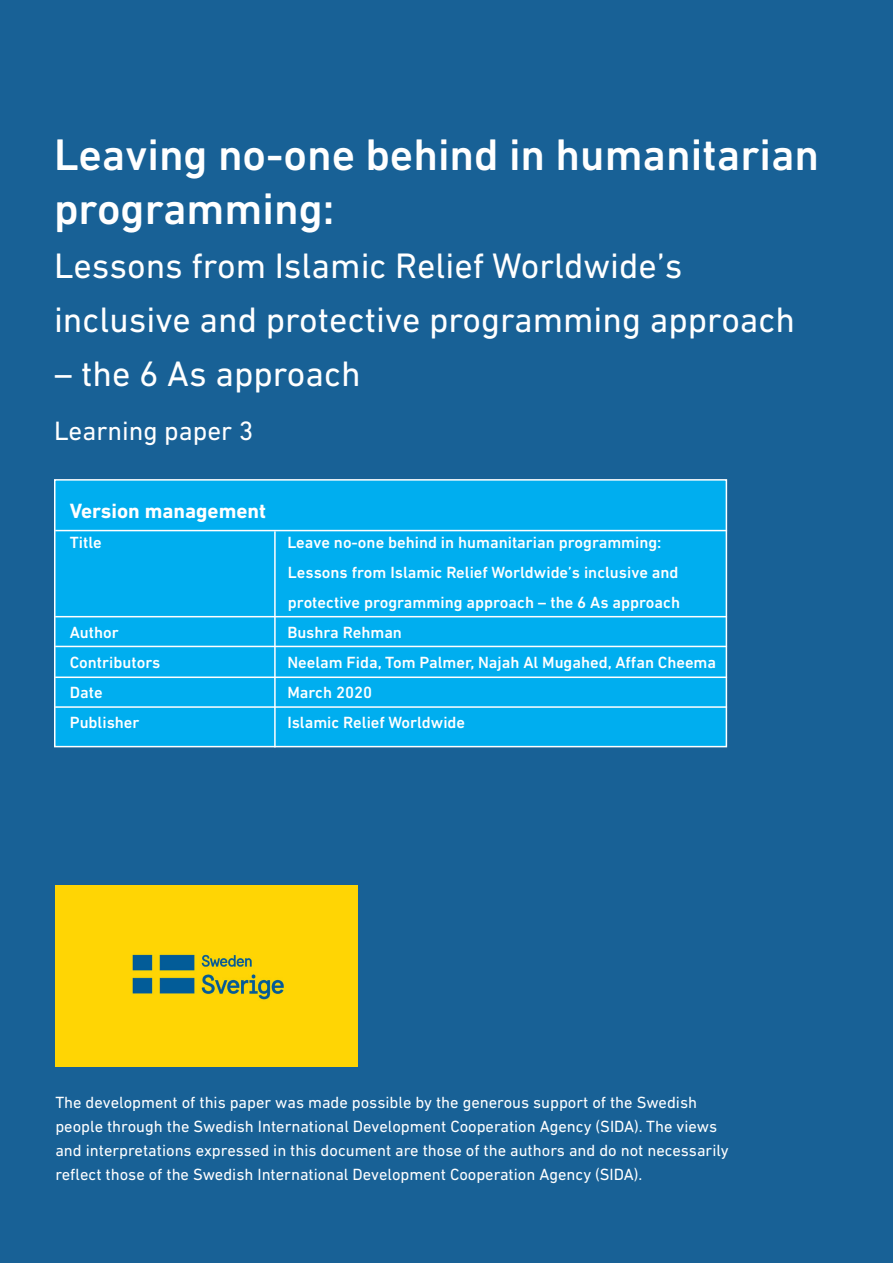
<style>
.page{position:relative;width:893px;height:1263px;background:#186196}
.page>*{position:absolute;margin:0;border:0;box-sizing:border-box;transform-origin:0 0}
.t1{font:500 45px/54px "DIN Next LT Pro";color:#fff}
.t2{font:36px/54px "DIN Next LT Pro";color:#fff}
.t3{font:27px "DIN Next LT Pro";color:#fff}
.t4{font:700 21px "DIN Next LT Pro";color:#fff}
.t5{font:16.5px/24px "DIN Next LT Pro";color:#fff}
.t6{font:500 16.5px/30px "DIN Next LT Pro";color:#fff}
</style>
<div class="page">
<div style="left:54px;top:479px;width:673px;height:268px;background:#00aeef;border:2px solid #fff"></div>
<hr style="left:55px;top:530px;width:672px;height:1px;background:#fff">
<hr style="left:55px;top:616px;width:672px;height:1px;background:#fff">
<hr style="left:55px;top:646px;width:672px;height:1px;background:#fff">
<hr style="left:55px;top:676px;width:672px;height:2px;background:#fff">
<hr style="left:55px;top:706px;width:672px;height:2px;background:#fff">
<hr style="left:274px;top:531px;width:2px;height:216px;background:#fff">
<div style="left:55px;top:885px;width:302px;height:182px;background:#ffd504"></div>
<p class="t1" style="left:54px;top:127px;width:767px">Leaving no-one behind in humanitarian programming:</p>
<p class="t2" style="left:54px;top:238px;width:743px">Lessons from Islamic Relief Worldwide’s inclusive and protective programming approach</p>
<p class="t2" style="left:54px;top:346px;width:308px">– the 6 As approach</p>
<p class="t3" style="left:54px;top:415px;width:201px">Learning paper 3</p>
<p class="t4" style="left:70px;top:499px;width:198px">Version management</p>
<p class="t6" style="left:70px;top:527px;width:34px">Title</p>
<p class="t6" style="left:287px;top:527px;width:394px">Leave no-one behind in humanitarian programming:<br>Lessons from Islamic Relief Worldwide’s inclusive and protective programming approach – the 6 As approach</p>
<p class="t6" style="left:70px;top:617px;width:51px">Author</p>
<p class="t6" style="left:287px;top:617px;width:116px">Bushra Rehman</p>
<p class="t6" style="left:70px;top:647px;width:92px">Contributors</p>
<p class="t6" style="left:287px;top:647px;width:430px">Neelam Fida, Tom Palmer, Najah Al Mugahed, Affan Cheema</p>
<p class="t6" style="left:70px;top:677px;width:34px">Date</p>
<p class="t6" style="left:287px;top:677px;width:86px">March 2020</p>
<p class="t6" style="left:70px;top:707px;width:71px">Publisher</p>
<p class="t6" style="left:287px;top:707px;width:179px">Islamic Relief Worldwide</p>
<p class="t5" style="left:55px;top:1090px;width:675px">The development of this paper was made possible by the generous support of the Swedish people through the Swedish International Development Cooperation Agency (SIDA). The views and interpretations expressed in this document are those of the authors and do not necessarily reflect those of the Swedish International Development Cooperation Agency (SIDA).</p>
</div>
